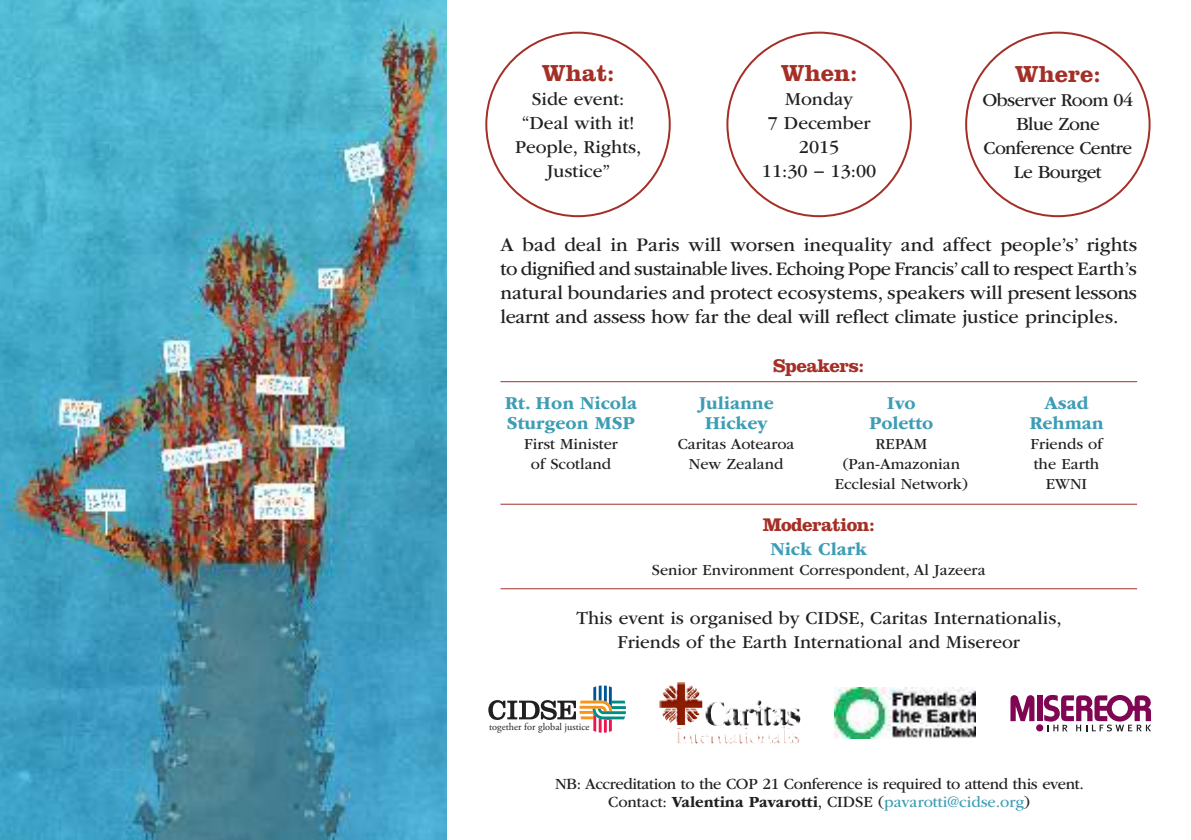
<style>
.page{position:relative;width:1191px;height:840px;background:#fff}
.page>*{position:absolute;margin:0;border:0;box-sizing:border-box;transform-origin:0 0}
.t1{font:700 24px "Clarendon LT Std";color:#a42f27}
.t2{font:20px/24px "ITC Garamond Std";letter-spacing:-.02em;color:#221f1f;text-align:justify}
.t3{font:19px/24px "ITC Garamond Std";color:#221f1f;text-align:center}
.t4{font:700 19px/20px "ITC Garamond Std";color:#3d9db5;text-align:center}
.t5{font:19px/24px "ITC Garamond Std";letter-spacing:-.03em;color:#221f1f;text-align:center}
.t6{font:700 19px "Clarendon LT Std";letter-spacing:-.03em;color:#a42f27}
.t7{font:16.2px/18px "ITC Garamond Std";letter-spacing:-.02em;color:#221f1f;text-align:center}
.t8{font:16px/20px "ITC Garamond Std";color:#221f1f;text-align:center}
.t9{font:10.2px "Adobe Garamond Pro";color:#221f1f}
.s1{font-weight:700}
.s2{color:#3d9db5}
</style>
<div class="page">
<img style="left:0;top:0;width:446px;height:839px">
<hr style="left:500px;top:381px;width:637px;height:1px;background:#a42f27">
<hr style="left:500px;top:503px;width:637px;height:1px;background:#a42f27">
<hr style="left:500px;top:588px;width:637px;height:1px;background:#a42f27">
<svg style="left:488px;top:685px;width:138px;height:47px"></svg>
<img style="left:659px;top:682px;width:43px;height:42px">
<img style="left:834px;top:687px;width:141px;height:51px">
<svg style="left:1010px;top:695px;width:24px;height:25px"></svg>
<div style="left:1037px;top:695px;width:5px;height:25px;background:#800654"></div>
<svg style="left:1036px;top:723px;width:7px;height:8px"></svg>
<svg style="left:1043px;top:694px;width:108px;height:37px"></svg>
<p class="t1" style="left:541px;top:64px;width:74px">What:</p>
<p class="t3" style="left:515px;top:88px;width:128px">Side event: “Deal with it!<br>People, Rights,<br>Justice”</p>
<p class="t1" style="left:780px;top:64px;width:78px">When:</p>
<p class="t3" style="left:762px;top:88px;width:116px">Monday<br>7 December<br>2015<br>11:30 − 13:00</p>
<p class="t1" style="left:1014px;top:65px;width:88px">Where:</p>
<p class="t5" style="left:982px;top:89px;width:152px">Observer Room 04<br>Blue Zone<br>Conference Centre<br>Le Bourget</p>
<p class="t2" style="left:500px;top:234px;width:638px">A bad deal in Paris will worsen inequality and affect people’s’ rights to dignified and sustainable lives. Echoing Pope Francis’ call to respect Earth’s natural boundaries and protect ecosystems, speakers will present lessons learnt and assess how far the deal will reflect climate justice principles.</p>
<p class="t4" style="left:505px;top:394px;width:134px;text-align:left">Rt. Hon Nicola<br>Sturgeon MSP</p>
<p class="t8" style="left:524px;top:435px;width:95px">First Minister of Scotland</p>
<p class="t6" style="left:773px;top:358px;width:92px">Speakers:</p>
<p class="t4" style="left:698px;top:394px;width:77px">Julianne<br>Hickey</p>
<p class="t8" style="left:678px;top:435px;width:118px">Caritas Aotearoa<br>New Zealand</p>
<p class="t4" style="left:869px;top:394px;width:66px">Ivo<br>Poletto</p>
<p class="t8" style="left:834px;top:435px;width:135px">REPAM (Pan-Amazonian<br>Ecclesial Network)</p>
<p class="t4" style="left:1029px;top:394px;width:76px">Asad<br>Rehman</p>
<p class="t8" style="left:1030px;top:435px;width:74px">Friends of the Earth<br>EWNI</p>
<p class="t6" style="left:763px;top:518px;width:114px">Moderation:</p>
<p class="t4" style="left:770px;top:540px;width:98px">Nick Clark</p>
<p class="t8" style="left:652px;top:561px;width:335px">Senior Environment Correspondent, Al Jazeera</p>
<p class="t3" style="left:576px;top:606px;width:486px">This event is organised by CIDSE, Caritas Internationalis,<br>Friends of the Earth International and Misereor</p>
<p class="t9" style="left:489px;top:722px;width:102px">together for global justice</p>
<p class="t7" style="left:555px;top:776px;width:530px">NB: Accreditation to the COP 21 Conference is required to attend this event.<br>Contact: <span class="s1">Valentina Pavarotti</span>, CIDSE (<span class="s2">pavarotti@cidse.org</span>)</p>
</div>
